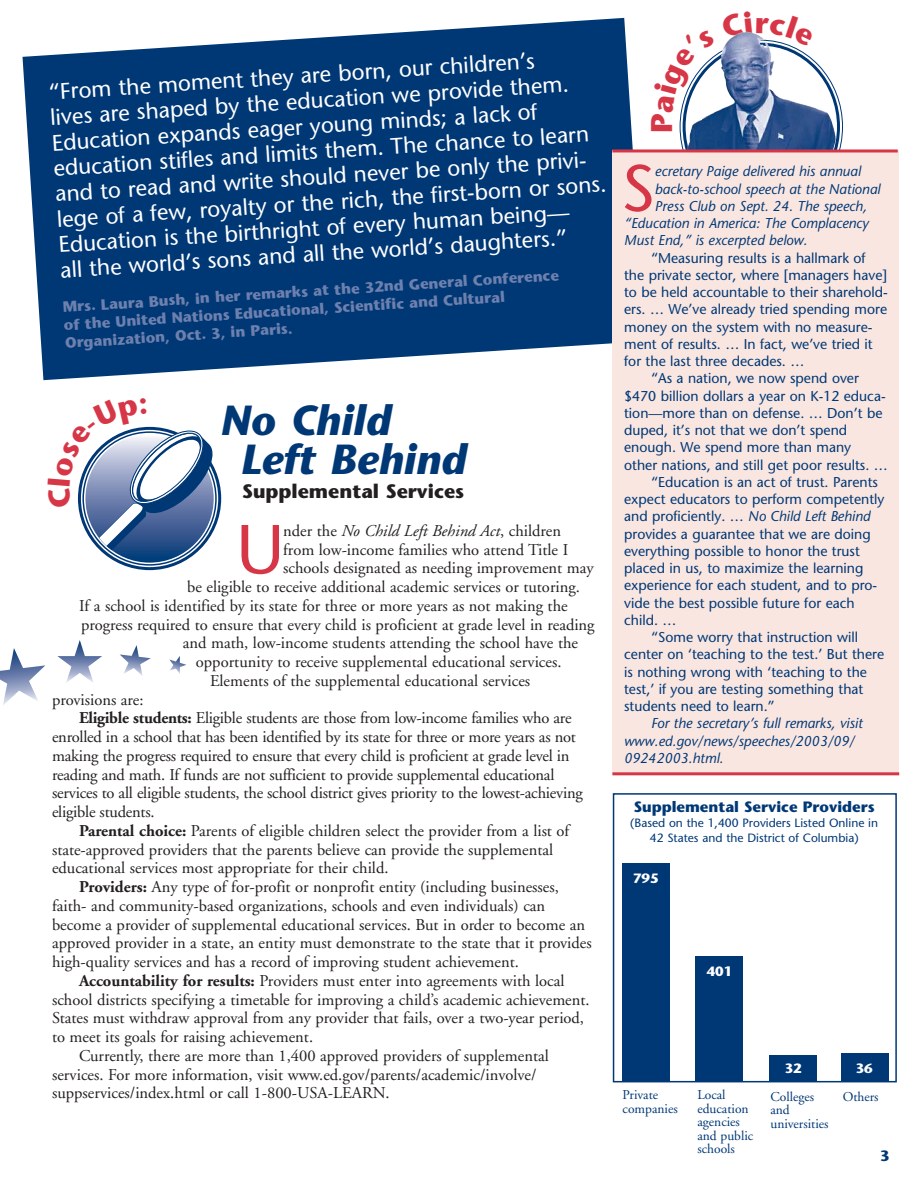
<style>
.page{position:relative;width:918px;height:1188px;background:#fff}
.page>*{position:absolute;margin:0;border:0;box-sizing:border-box;transform-origin:0 0}
.t1{font:69.15px "Stone Sans";color:#d73647}
.t2{font:65.55px "Stone Sans";color:#d73647}
.t3{font:italic 700 42px/39px "Stone Sans";color:#003876}
.t4{font:700 30px "Stone Sans";color:#d73647}
.t5{font:22.5px/25.5px "Stone Sans";color:#fff}
.t6{font:700 19.5px "Stone Sans";color:#231f20}
.t7{font:16.5px "Adobe Garamond";color:#231f20}
.t8{font:italic 16.5px "Adobe Garamond";color:#231f20}
.t9{font:700 15px/17.7px "Stone Sans";color:#6e80ad}
.t10{font:700 15px "Stone Sans";color:#003876}
.t11{font:14.25px "Stone Sans";color:#003876}
.t12{font:italic 14.25px/17.2px "Stone Sans";color:#003876}
.t13{font:13.5px/13.5px "Adobe Garamond";color:#003876}
.t14{font:700 13.5px "Stone Sans";color:#fff}
.t15{font:12px/15px "Stone Sans";color:#003876;text-align:center}
.s1{font-style:normal}
.s2{font-weight:700}
.s3{font-style:italic}
</style>
<div class="page">
<svg style="left:23px;top:18px;width:610px;height:362px;background:#1e4f86"></svg>
<svg style="left:0;top:648px;width:45px;height:57px"></svg>
<svg style="left:57px;top:640px;width:45px;height:43px"></svg>
<svg style="left:120px;top:645px;width:31px;height:31px"></svg>
<svg style="left:169px;top:656px;width:17px;height:18px"></svg>
<div style="left:612px;top:150px;width:287px;height:623px;background:#f9e6e0"></div>
<hr style="left:612px;top:149px;width:286px;height:3px;background:#d73647">
<hr style="left:612px;top:772px;width:287px;height:3px;background:#d73647">
<div style="left:613px;top:793px;width:284px;height:289px;border:2px solid #003876"></div>
<div style="left:622px;top:863px;width:47px;height:218px;background:#003876"></div>
<div style="left:696px;top:956px;width:47px;height:125px;background:#003876"></div>
<div style="left:769px;top:1055px;width:47px;height:26px;background:#003876"></div>
<div style="left:841px;top:1054px;width:47px;height:27px;background:#003876"></div>
<svg style="left:77px;top:426px;width:144px;height:144px"></svg>
<svg style="left:654px;top:32px;width:190px;height:121px"></svg>
<p class="t5" style="left:47px;top:83px;width:552px;rotate:-4deg">“From the moment they are born, our children’s<br>lives are shaped by the education we provide them.<br>Education expands eager young minds; a lack of education stifles and limits them. The chance to learn and to read and write should never be only the privi&shy;lege of a few, royalty or the rich, the first-born or sons.<br>Education is the birthright of every human being—<br>all the world’s sons and all the world’s daughters.”</p>
<p class="t9" style="left:62px;top:301px;width:499px;rotate:-4deg">Mrs. Laura Bush, in her remarks at the 32nd General Conference of the United Nations Educational, Scientific and Cultural<br>Organization, Oct. 3, in Paris.</p>
<h3 class="t3" style="left:240px;top:406px;width:228px;text-indent:-20px">No Child<br>Left Behind</h3>
<p class="t6" style="left:242px;top:485px;width:224px">Supplemental Services</p>
<h1 class="t1" style="left:236px;top:523px;width:49px">U</h1>
<p class="t8" style="left:283px;top:524px;width:279px"><span class="s1">nder the</span> No Child Left Behind Act<span class="s1">, children</span></p>
<p class="t7" style="left:283px;top:543px;width:287px">from low-income families who attend Title I</p>
<p class="t7" style="left:283px;top:562px;width:312px">schools designated as needing improvement may</p>
<p class="t7" style="left:187px;top:580px;width:394px">be eligible to receive additional academic services or tutoring.</p>
<p class="t7" style="left:79px;top:599px;width:490px">If a school is identified by its state for three or more years as not making the</p>
<p class="t7" style="left:81px;top:618px;width:515px">progress required to ensure that every child is proficient at grade level in reading</p>
<p class="t7" style="left:183px;top:637px;width:397px">and math, low-income students attending the school have the</p>
<p class="t7" style="left:196px;top:655px;width:367px">opportunity to receive supplemental educational services.</p>
<p class="t7" style="left:210px;top:674px;width:322px">Elements of the supplemental educational services</p>
<p class="t7" style="left:52px;top:693px;width:93px">provisions are:</p>
<p class="t7" style="left:79px;top:712px;width:494px"><span class="s2">Eligible students:</span> Eligible students are those from low-income families who are</p>
<p class="t7" style="left:52px;top:730px;width:526px">enrolled in a school that has been identified by its state for three or more years as not</p>
<p class="t7" style="left:52px;top:749px;width:519px">making the progress required to ensure that every child is proficient at grade level in</p>
<p class="t7" style="left:52px;top:768px;width:504px">reading and math. If funds are not sufficient to provide supplemental educational</p>
<p class="t7" style="left:52px;top:787px;width:532px">services to all eligible students, the school district gives priority to the lowest-achieving</p>
<p class="t7" style="left:52px;top:805px;width:104px">eligible students.</p>
<p class="t7" style="left:79px;top:824px;width:492px"><span class="s2">Parental choice:</span> Parents of eligible children select the provider from a list of</p>
<p class="t7" style="left:52px;top:843px;width:503px">state-approved providers that the parents believe can provide the supplemental</p>
<p class="t7" style="left:52px;top:862px;width:338px">educational services most appropriate for their child.</p>
<p class="t7" style="left:79px;top:880px;width:481px"><span class="s2">Providers:</span> Any type of for-profit or nonprofit entity (including businesses,</p>
<p class="t7" style="left:52px;top:899px;width:495px">faith- and community-based organizations, schools and even individuals) can</p>
<p class="t7" style="left:52px;top:918px;width:535px">become a provider of supplemental educational services. But in order to become an</p>
<p class="t7" style="left:52px;top:937px;width:541px">approved provider in a state, an entity must demonstrate to the state that it provides</p>
<p class="t7" style="left:52px;top:955px;width:468px">high-quality services and has a record of improving student achievement.</p>
<p class="t7" style="left:79px;top:974px;width:487px"><span class="s2">Accountability for results:</span> Providers must enter into agreements with local</p>
<p class="t7" style="left:52px;top:993px;width:539px">school districts specifying a timetable for improving a child’s academic achievement.</p>
<p class="t7" style="left:52px;top:1012px;width:534px">States must withdraw approval from any provider that fails, over a two-year period,</p>
<p class="t7" style="left:52px;top:1030px;width:263px">to meet its goals for raising achievement.</p>
<p class="t7" style="left:79px;top:1049px;width:471px">Currently, there are more than 1,400 approved providers of supplemental</p>
<p class="t7" style="left:52px;top:1068px;width:486px">services. For more information, visit www.ed.gov/parents/academic/involve/</p>
<p class="t7" style="left:52px;top:1087px;width:339px">suppservices/index.html or call 1-800-USA-LEARN.</p>
<h3 class="t4" style="left:651px;top:133px;width:21px;rotate:-90deg">P</h3>
<h2 class="t2" style="left:621px;top:163px;width:35px">S</h2>
<p class="t12" style="left:655px;top:164px;width:207px">ecretary Paige delivered his annual</p>
<p class="t12" style="left:655px;top:182px;width:227px">back-to-school speech at the National</p>
<p class="t12" style="left:655px;top:199px;width:214px">Press Club on Sept. 24. The speech,</p>
<p class="t12" style="left:624px;top:216px;width:246px">“Education in America: The Complacency</p>
<p class="t12" style="left:624px;top:233px;width:185px">Must End,” is excerpted below.</p>
<p class="t11" style="left:651px;top:252px;width:216px">“Measuring results is a hallmark of</p>
<p class="t11" style="left:624px;top:270px;width:265px">the private sector, where [managers have]</p>
<p class="t11" style="left:624px;top:287px;width:265px">to be held accountable to their sharehold-</p>
<p class="t11" style="left:624px;top:304px;width:265px">ers. … We’ve already tried spending more</p>
<p class="t11" style="left:624px;top:321px;width:250px">money on the system with no measure-</p>
<p class="t11" style="left:624px;top:339px;width:250px">ment of results. … In fact, we’ve tried it</p>
<p class="t11" style="left:624px;top:356px;width:182px">for the last three decades. …</p>
<p class="t11" style="left:651px;top:373px;width:209px">“As a nation, we now spend over</p>
<p class="t11" style="left:624px;top:390px;width:263px">$470 billion dollars a year on K-12 educa-</p>
<p class="t11" style="left:624px;top:408px;width:260px">tion—more than on defense. … Don’t be</p>
<p class="t11" style="left:624px;top:425px;width:225px">duped, it’s not that we don’t spend</p>
<p class="t11" style="left:624px;top:442px;width:229px">enough. We spend more than many</p>
<p class="t11" style="left:624px;top:459px;width:265px">other nations, and still get poor results. …</p>
<p class="t11" style="left:651px;top:477px;width:228px">“Education is an act of trust. Parents</p>
<p class="t11" style="left:624px;top:494px;width:262px">expect educators to perform competently</p>
<p class="t11" style="left:624px;top:511px;width:248px">and proficiently. … <span class="s3">No Child Left Behind</span></p>
<p class="t11" style="left:624px;top:528px;width:248px">provides a guarantee that we are doing</p>
<p class="t11" style="left:624px;top:545px;width:237px">everything possible to honor the trust</p>
<p class="t11" style="left:624px;top:563px;width:241px">placed in us, to maximize the learning</p>
<p class="t11" style="left:624px;top:580px;width:255px">experience for each student, and to pro-</p>
<p class="t11" style="left:624px;top:597px;width:232px">vide the best possible future for each</p>
<p class="t11" style="left:624px;top:614px;width:54px">child. …</p>
<p class="t11" style="left:651px;top:632px;width:209px">“Some worry that instruction will</p>
<p class="t11" style="left:624px;top:649px;width:262px">center on ‘teaching to the test.’ But there</p>
<p class="t11" style="left:624px;top:666px;width:244px">is nothing wrong with ‘teaching to the</p>
<p class="t11" style="left:624px;top:683px;width:241px">test,’ if you are testing something that</p>
<p class="t11" style="left:624px;top:701px;width:152px">students need to learn.”</p>
<p class="t12" style="left:624px;top:716px;width:240px;text-indent:27px">For the secretary’s full remarks, visit www.ed.gov/news/speeches/2003/09/<br>09242003.html.</p>
<p class="t10" style="left:634px;top:802px;width:242px">Supplemental Service Providers</p>
<p class="t15" style="left:630px;top:817px;width:249px">(Based on the 1,400 Providers Listed Online in<br>42 States and the District of Columbia)</p>
<p class="t14" style="left:633px;top:874px;width:27px">795</p>
<p class="t14" style="left:707px;top:966px;width:27px">401</p>
<p class="t14" style="left:785px;top:1064px;width:19px">32</p>
<p class="t14" style="left:856px;top:1064px;width:19px">36</p>
<p class="t13" style="left:623px;top:1090px;width:57px">Private companies</p>
<p class="t13" style="left:697px;top:1090px;width:57px">Local education agencies and public schools</p>
<p class="t13" style="left:770px;top:1091px;width:60px">Colleges and universities</p>
<p class="t13" style="left:843px;top:1091px;width:37px">Others</p>
<p class="t10" style="left:880px;top:1150px;width:11px">3</p>
</div>
